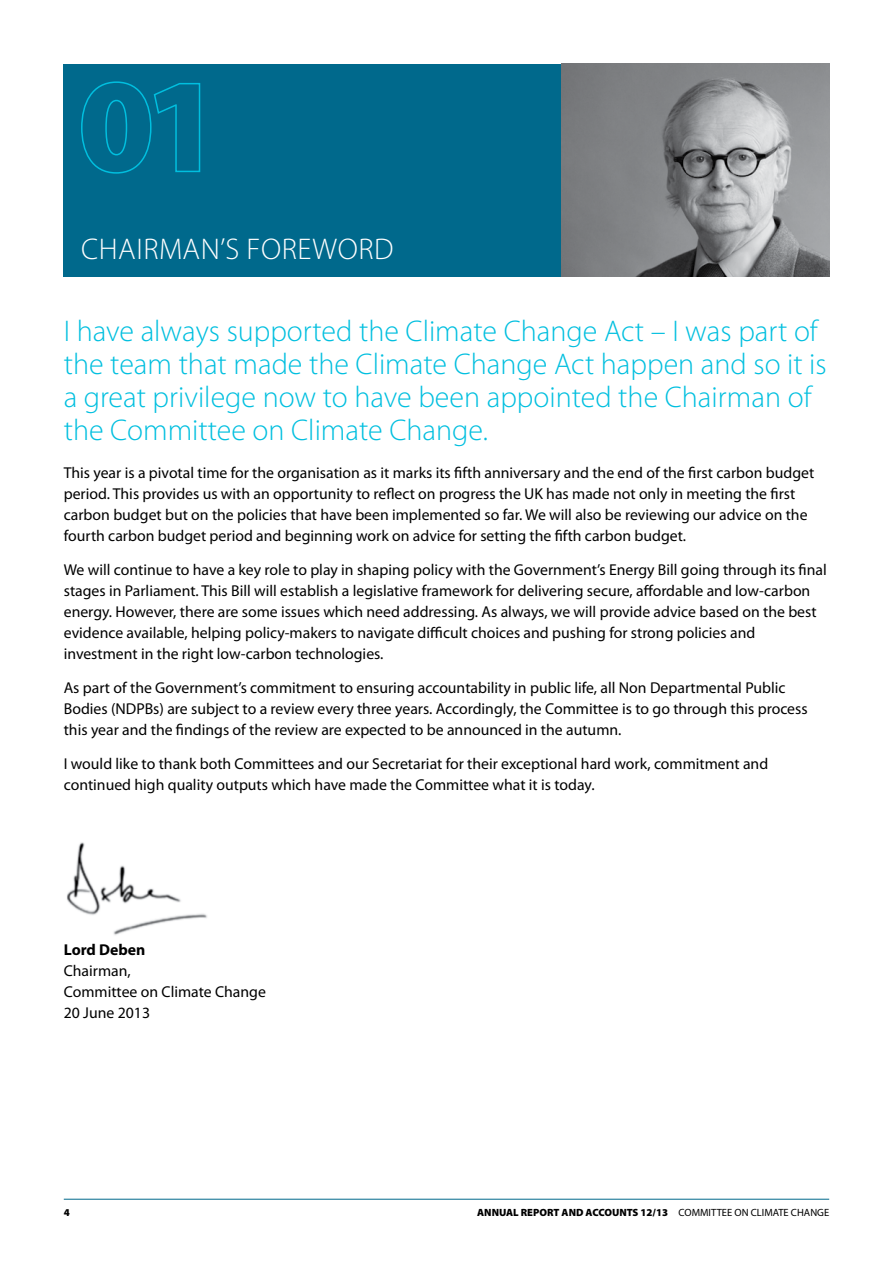
<style>
.page{position:relative;width:893px;height:1263px;background:#fff}
.page>*{position:absolute;margin:0;border:0;box-sizing:border-box;transform-origin:0 0}
.t1{font:300 30px/33px "Myriad Pro";color:#00bfdf}
.t2{font:300 30px "Myriad Pro";letter-spacing:.02em;color:#fff}
.t3{font:15.75px/21px "Myriad Pro";color:#000}
.t4{font:700 15.75px "Myriad Pro";color:#000}
.t5{font:900 10.5px "Myriad Pro";color:#000}
.s1{font-weight:400}
</style>
<div class="page">
<hr style="left:64px;top:1199px;width:765px;height:1px;background:#00698c">
<div style="left:64px;top:64px;width:765px;height:212px;background:#00698c"></div>
<img style="left:561px;top:64px;width:268px;height:212px">
<img style="left:67px;top:842px;width:140px;height:93px">
<svg style="left:81px;top:81px;width:120px;height:93px"></svg>
<h1 class="t2" style="left:81px;top:231px;width:314px">Chai rman’s forewOrd</h1>
<h1 class="t1" style="left:64px;top:315px;width:764px">I have always supported the Climate Change Act – I was part of the team that made the Climate Change Act happen and so it is a great privilege now to have been appointed the Chairman of the Committee on Climate Change.</h1>
<p class="t3" style="left:64px;top:462px;width:752px">This year is a pivotal time for the organisation as it marks its fifth anniversary and the end of the first carbon budget period. This provides us with an opportunity to reflect on progress the UK has made not only in meeting the first carbon budget but on the policies that have been implemented so far. We will also be reviewing our advice on the fourth carbon budget period and beginning work on advice for setting the fifth carbon budget.</p>
<p class="t3" style="left:64px;top:559px;width:765px">We will continue to have a key role to play in shaping policy with the Government’s Energy Bill going through its final stages in Parliament. This Bill will establish a legislative framework for delivering secure, affordable and low-carbon energy. However, there are some issues which need addressing. As always, we will provide advice based on the best evidence available, helping policy-makers to navigate difficult choices and pushing for strong policies and investment in the right low-carbon technologies.</p>
<p class="t3" style="left:64px;top:677px;width:745px">As part of the Government’s commitment to ensuring accountability in public life, all Non Departmental Public<br>Bodies (NDPBs) are subject to a review every three years. Accordingly, the Committee is to go through this process this year and the findings of the review are expected to be announced in the autumn.</p>
<p class="t3" style="left:64px;top:753px;width:706px">I would like to thank both Committees and our Secretariat for their exceptional hard work, commitment and continued high quality outputs which have made the Committee what it is today.</p>
<p class="t4" style="left:64px;top:940px;width:83px">Lord Deben</p>
<p class="t3" style="left:64px;top:960px;width:204px">Chairman,<br>Committee on Climate Change<br>20 June 2013</p>
<p class="t5" style="left:64px;top:1205px;width:8px">4</p>
<p class="t5" style="left:477px;top:1205px;width:353px">ANNUAL REPORT AND ACCOUNTS 12/13 <span class="s1">COMMITTEE ON CLIMATE CHANGE</span></p>
</div>
